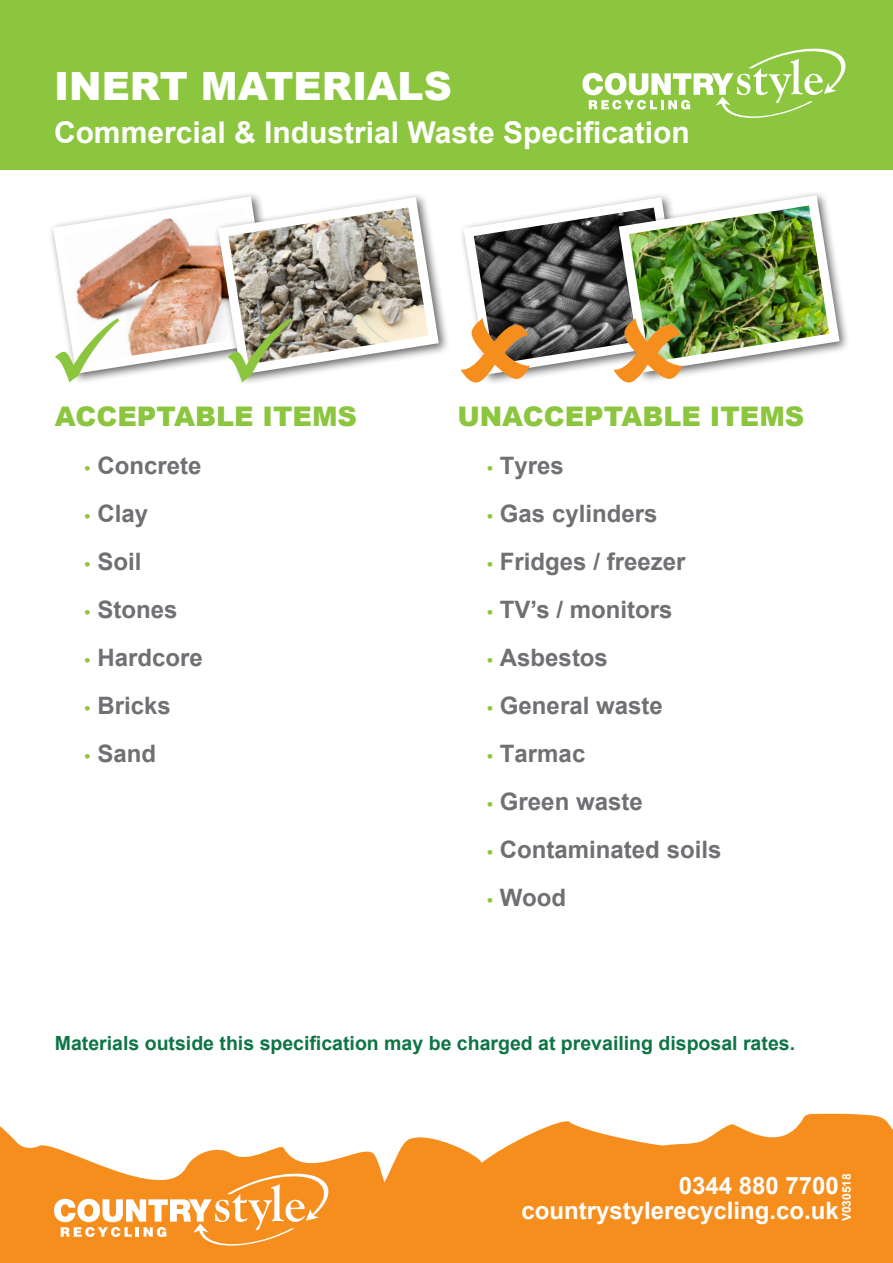
<style>
.page{position:relative;width:893px;height:1263px;background:#fff}
.page>*{position:absolute;margin:0;border:0;box-sizing:border-box;transform-origin:0 0}
.WS_title{font:900 39px "Arial";color:#fff}
.WS_title-2{font:700 30px "Arial";color:#fff}
.ACC_Unacc{font:900 27px "Arial";color:#8bc63e}
.t1{font:700 24px "Arial";color:#6f7073}
.t2{font:700 24px/25.5px "Arial";color:#fff;text-align:right}
.Materials_message{font:700 19.5px "Arial";color:#0e7544}
.t3{font:700 12px "Arial";color:#fff}
.s1{font-size:16.5px;color:#8bc63e}
</style>
<div class="page">
<svg style="left:0;top:1113px;width:893px;height:150px;fill:#f68e1e"></svg>
<svg style="left:54px;top:1174px;width:274px;height:72px"></svg>
<div style="left:0;top:0;width:893px;height:170px;background:#8bc63e"></div>
<svg style="left:582px;top:49px;width:263px;height:69px"></svg>
<img style="left:460px;top:193px;width:385px;height:189px">
<img style="left:51px;top:194px;width:393px;height:188px">
<p class="WS_title" style="left:54px;top:58px;width:399px">INERT MATERIALS</p>
<p class="WS_title-2" style="left:54px;top:113px;width:637px">Commercial &amp; Industrial Waste Specification</p>
<p class="ACC_Unacc" style="left:55px;top:397px;width:304px">ACCEPTABLE ITEMS</p>
<p class="t1" style="left:85px;top:450px;width:118px"><span class="s1">•</span> Concrete</p>
<p class="t1" style="left:85px;top:498px;width:65px"><span class="s1">•</span> Clay</p>
<p class="t1" style="left:85px;top:546px;width:58px"><span class="s1">•</span> Soil</p>
<p class="t1" style="left:85px;top:594px;width:94px"><span class="s1">•</span> Stones</p>
<p class="t1" style="left:85px;top:642px;width:120px"><span class="s1">•</span> Hardcore</p>
<p class="t1" style="left:85px;top:690px;width:88px"><span class="s1">•</span> Bricks</p>
<p class="t1" style="left:85px;top:738px;width:73px"><span class="s1">•</span> Sand</p>
<p class="ACC_Unacc" style="left:457px;top:397px;width:348px">UNACCEPTABLE ITEMS</p>
<p class="t1" style="left:487px;top:450px;width:78px"><span class="s1">•</span> Tyres</p>
<p class="t1" style="left:487px;top:498px;width:172px"><span class="s1">•</span> Gas cylinders</p>
<p class="t1" style="left:487px;top:546px;width:200px"><span class="s1">•</span> Fridges / freezer</p>
<p class="t1" style="left:487px;top:594px;width:187px"><span class="s1">•</span> TV’s / monitors</p>
<p class="t1" style="left:487px;top:642px;width:122px"><span class="s1">•</span> Asbestos</p>
<p class="t1" style="left:487px;top:690px;width:177px"><span class="s1">•</span> General waste</p>
<p class="t1" style="left:487px;top:738px;width:100px"><span class="s1">•</span> Tarmac</p>
<p class="t1" style="left:487px;top:786px;width:157px"><span class="s1">•</span> Green waste</p>
<p class="t1" style="left:487px;top:834px;width:236px"><span class="s1">•</span> Contaminated soils</p>
<p class="t1" style="left:487px;top:882px;width:80px"><span class="s1">•</span> Wood</p>
<p class="Materials_message" style="left:55px;top:1030px;width:742px">Materials outside this specification may be charged at prevailing disposal rates.</p>
<p class="t3" style="left:839px;top:1221px;width:50px;rotate:-90deg">V030518</p>
<p class="t2" style="left:521px;top:1173px;width:319px">0344 880 7700 countrystylerecycling.co.uk</p>
</div>
